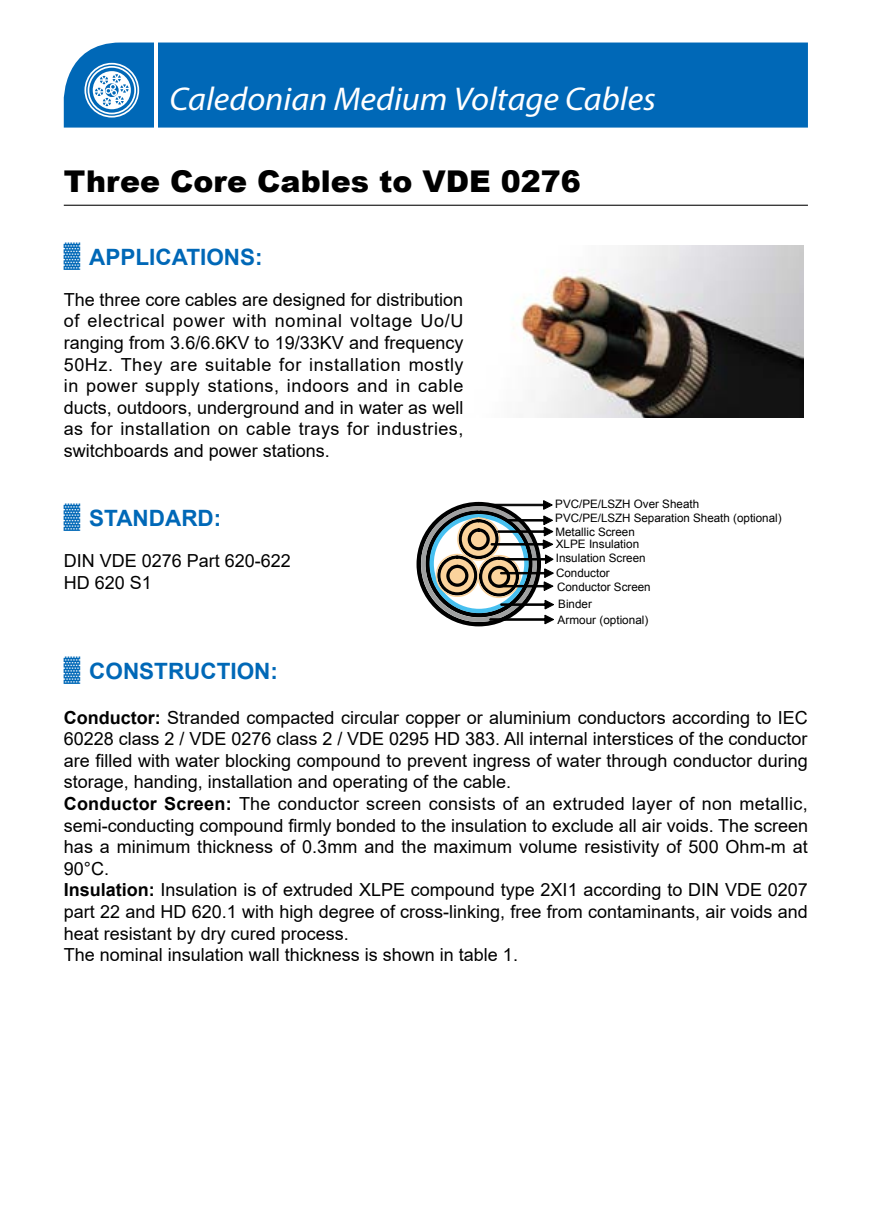
<style>
.page{position:relative;width:893px;height:1212px;background:#fff}
.page>*{position:absolute;margin:0;border:0;box-sizing:border-box;transform-origin:0 0}
.t1{font:italic 33px "Myriad Pro";color:#fff;scale:1.04 1}
.t2{font:900 30px "Arial";color:#000}
.t3{font:700 22.5px "Arial";color:#0068b7}
.t4{font:18px/21.6px "Arial";color:#000}
.t5{font:11.55px/14.4px "Arial";color:#000}
.s1{font-weight:700}
</style>
<div class="page">
<div style="left:64px;top:43px;width:744px;height:85px;background:#0068b7"></div>
<hr style="left:154px;top:41px;width:3px;height:88px;background:#fff">
<svg style="left:84px;top:63px;width:55px;height:55px"></svg>
<hr style="left:64px;top:205px;width:744px;height:1px;background:#000">
<img style="left:512px;top:245px;width:292px;height:173px">
<div style="left:416px;top:502px;width:125px;height:124px;border:4px solid #000;border-radius:50%"></div>
<div style="left:425px;top:510px;width:108px;height:107px;border:4px solid #000;border-radius:50%"></div>
<div style="left:421px;top:506px;width:116px;height:116px;border:4px solid #9fa0a0;border-radius:50%"></div>
<div style="left:429px;top:514px;width:100px;height:99px;border:4px solid #47c0f0;border-radius:50%"></div>
<svg style="left:460px;top:521px;width:37px;height:36px"></svg>
<div style="left:459px;top:519px;width:40px;height:40px;border:3px solid #000;border-radius:50%"></div>
<svg style="left:469px;top:530px;width:19px;height:19px"></svg>
<div style="left:468px;top:528px;width:22px;height:22px;border:3px solid #000;border-radius:50%"></div>
<div style="left:457px;top:517px;width:43px;height:44px;border:1px solid #fbd39c;border-radius:50%"></div>
<svg style="left:481px;top:558px;width:36px;height:37px"></svg>
<div style="left:479px;top:556px;width:40px;height:41px;border:3px solid #000;border-radius:50%"></div>
<svg style="left:490px;top:567px;width:18px;height:19px"></svg>
<div style="left:488px;top:566px;width:22px;height:22px;border:3px solid #000;border-radius:50%"></div>
<div style="left:477px;top:555px;width:44px;height:43px;border:1px solid #fbd39c;border-radius:50%"></div>
<svg style="left:439px;top:557px;width:37px;height:37px"></svg>
<div style="left:437px;top:555px;width:40px;height:40px;border:3px solid #000;border-radius:50%"></div>
<svg style="left:448px;top:566px;width:19px;height:19px"></svg>
<div style="left:446px;top:565px;width:22px;height:22px;border:3px solid #000;border-radius:50%"></div>
<div style="left:436px;top:554px;width:43px;height:43px;border:1px solid #fbd39c;border-radius:50%"></div>
<svg style="left:490px;top:500px;width:63px;height:10px"></svg>
<svg style="left:490px;top:615px;width:64px;height:9px"></svg>
<svg style="left:501px;top:600px;width:53px;height:9px"></svg>
<svg style="left:491px;top:516px;width:62px;height:33px"></svg>
<svg style="left:498px;top:555px;width:56px;height:36px"></svg>
<h1 class="t1" style="left:169px;top:78px;width:469px">Caledonian Medium Voltage Cables</h1>
<h2 class="t2" style="left:64px;top:159px;width:519px">Three Core Cables to VDE 0276</h2>
<p class="t3" style="left:64px;top:241px;width:200px">▓ APPLICATIONS:</p>
<p class="t4" style="left:64px;top:289px;width:401px;text-align:justify">The three core cables are designed for distribution of electrical power with nominal voltage Uo/U ranging from 3.6/6.6KV to 19/33KV and frequency 50Hz. They are suitable for installation mostly in power supply stations, indoors and in cable ducts, outdoors, underground and in water as well as for installation on cable trays for industries, switchboards and power stations.</p>
<p class="t3" style="left:64px;top:502px;width:159px">▓ STANDARD:</p>
<p class="t4" style="left:64px;top:550px;width:229px">DIN VDE 0276 Part 620-622<br>HD 620 S1</p>
<p class="t5" style="left:555px;top:496px;width:228px">PVC/PE/LSZH Over Sheath<br>PVC/PE/LSZH Separation Sheath (optional)</p>
<p class="t5" style="left:555px;top:524px;width:81px">Metallic Screen</p>
<p class="t5" style="left:556px;top:537px;width:91px;line-height:13.6px">XLPE Insulation<br>Insulation Screen</p>
<p class="t5" style="left:556px;top:566px;width:55px">Conductor</p>
<p class="t5" style="left:557px;top:580px;width:95px">Conductor Screen</p>
<p class="t5" style="left:558px;top:597px;width:35px">Binder</p>
<p class="t5" style="left:558px;top:612px;width:92px">Armour (optional)</p>
<p class="t3" style="left:64px;top:655px;width:216px">▓ CONSTRUCTION:</p>
<p class="t4" style="left:64px;top:706px;width:746px"><span class="s1">Conductor:</span> Stranded compacted circular copper or aluminium conductors according to IEC 60228 class 2 / VDE 0276 class 2 / VDE 0295 HD 383. All internal interstices of the conductor are filled with water blocking compound to prevent ingress of water through conductor during storage, handing, installation and operating of the cable.<br><span class="s1">Conductor Screen:</span> The conductor screen consists of an extruded layer of non metallic, semi-conducting compound firmly bonded to the insulation to exclude all air voids. The screen has a minimum thickness of 0.3mm and the maximum volume resistivity of 500 Ohm-m at 90°C.<br><span class="s1">Insulation:</span> Insulation is of extruded XLPE compound type 2XI1 according to DIN VDE 0207 part 22 and HD 620.1 with high degree of cross-linking, free from contaminants, air voids and heat resistant by dry cured process.<br>The nominal insulation wall thickness is shown in table 1.</p>
</div>
